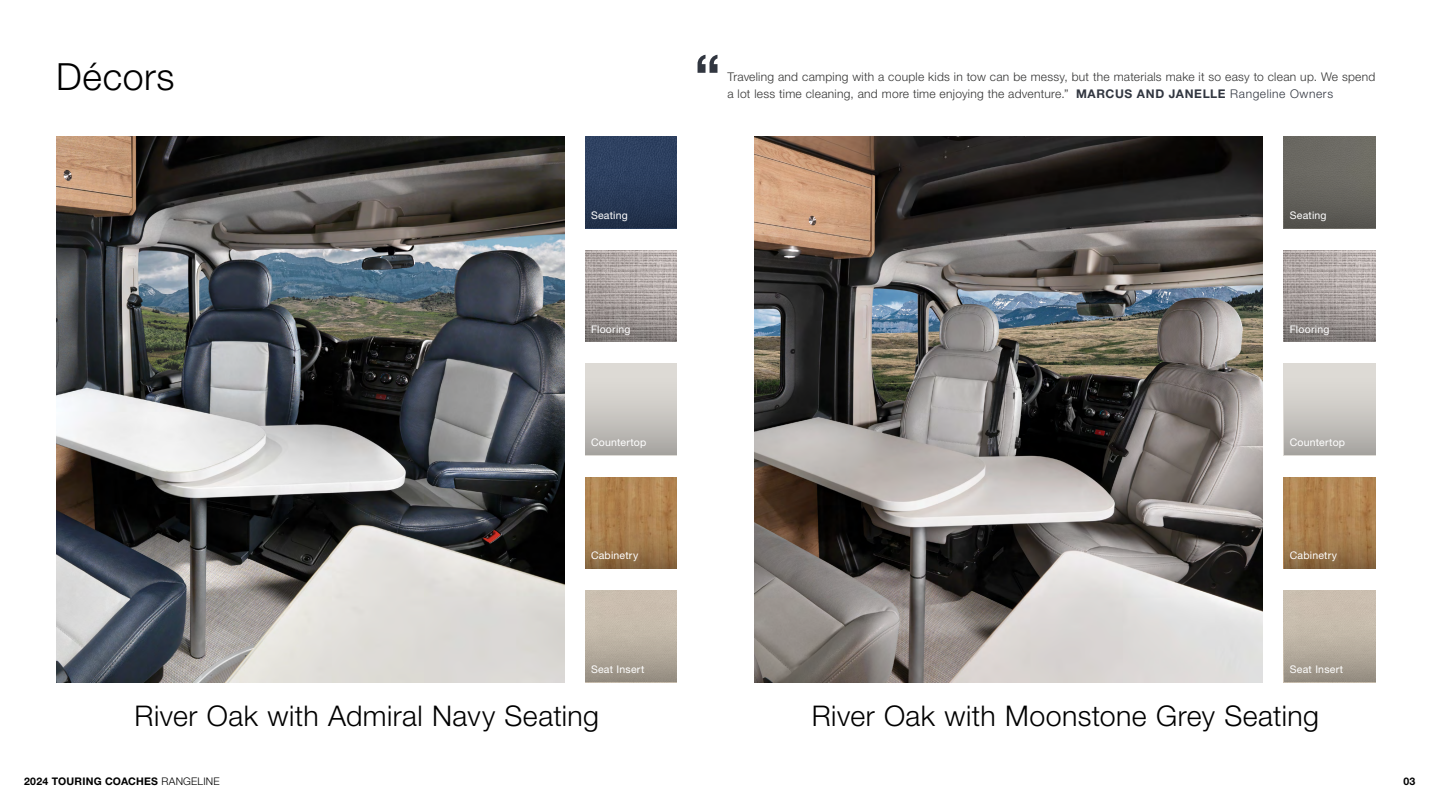
<style>
.page{position:relative;width:1440px;height:810px;background:#fff}
.page>*{position:absolute;margin:0;border:0;box-sizing:border-box;transform-origin:0 0}
.t1{font:700 56.25px "Helvetica Neue LT Std";color:#313640}
.t2{font:300 37.5px "Helvetica Neue LT Std";letter-spacing:.015em;color:#000}
.t3{font:300 28.5px "Helvetica Neue LT Std";letter-spacing:.015em;color:#000}
.t4{font:300 12px/17.2px "Helvetica Neue LT Std";letter-spacing:.02em;color:#343433}
.t5{font:10.5px "Helvetica Neue LT Std";letter-spacing:.02em;color:#fff}
.t6{font:700 10.5px "Helvetica Neue LT Std";letter-spacing:.02em;color:#000}
.s1{font-weight:700;color:#313640}
.s2{color:#313640}
.s3{font-weight:300}
</style>
<div class="page">
<img style="left:585px;top:250px;width:92px;height:31px">
<svg style="left:585px;top:281px;width:92px;height:61px;background:#9c9593"></svg>
<div style="left:585px;top:136px;width:92px;height:31px;background:#2e4161"></div>
<div style="left:585px;top:167px;width:92px;height:61px;background:linear-gradient(to bottom,#2f4364,#202f47)"></div>
<div style="left:585px;top:373px;width:92px;height:82px;background:linear-gradient(to bottom,#e4e1dc,#aaa8a4)"></div>
<img style="left:585px;top:477px;width:92px;height:92px">
<svg style="left:585px;top:516px;width:92px;height:52px;background:#9e774a"></svg>
<div style="left:585px;top:591px;width:92px;height:30px;background:#cabdae"></div>
<div style="left:585px;top:621px;width:92px;height:61px;background:linear-gradient(to bottom,#cec3b3,#978f83)"></div>
<div style="left:1284px;top:136px;width:91px;height:31px;background:#6c6a64"></div>
<div style="left:1284px;top:167px;width:91px;height:61px;background:linear-gradient(to bottom,#716f68,#55534f)"></div>
<img style="left:56px;top:136px;width:508px;height:546px">
<img style="left:755px;top:136px;width:507px;height:546px">
<img style="left:1284px;top:250px;width:91px;height:31px">
<svg style="left:1284px;top:281px;width:91px;height:61px;background:#9c9493"></svg>
<div style="left:1284px;top:373px;width:91px;height:82px;background:linear-gradient(to bottom,#e4e1dc,#aaa8a4)"></div>
<img style="left:1284px;top:477px;width:91px;height:92px">
<svg style="left:1284px;top:516px;width:91px;height:52px;background:#9e774a"></svg>
<div style="left:1284px;top:621px;width:91px;height:61px;background:linear-gradient(to bottom,#cec3b3,#978f83)"></div>
<h1 class="t1" style="left:694px;top:40px;width:28px">“</h1>
<h2 class="t2" style="left:56px;top:54px;width:120px">Décors</h2>
<p class="t4" style="left:728px;top:68px;width:649px">Traveling and camping with a couple kids in tow can be messy, but the materials make it so easy to clean up. We spend a lot less time cleaning, and more time enjoying the adventure.” <span class="s1">MARCUS AND JANELLE</span> <span class="s2">Rangeline Owners</span></p>
<p class="t5" style="left:591px;top:209px;width:38px">Seating</p>
<p class="t5" style="left:1290px;top:209px;width:38px">Seating</p>
<p class="t5" style="left:591px;top:323px;width:41px">Flooring</p>
<p class="t5" style="left:1290px;top:323px;width:41px">Flooring</p>
<p class="t5" style="left:591px;top:436px;width:57px">Countertop</p>
<p class="t5" style="left:1290px;top:436px;width:57px">Countertop</p>
<p class="t5" style="left:591px;top:549px;width:49px">Cabinetry</p>
<p class="t5" style="left:1290px;top:549px;width:49px">Cabinetry</p>
<p class="t5" style="left:591px;top:663px;width:55px">Seat Insert</p>
<p class="t5" style="left:1290px;top:663px;width:55px">Seat Insert</p>
<h3 class="t3" style="left:135px;top:698px;width:466px">River Oak with Admiral Navy Seating</h3>
<h3 class="t3" style="left:812px;top:698px;width:509px">River Oak with Moonstone Grey Seating</h3>
<p class="t6" style="left:24px;top:775px;width:197px">2024 TOURING COACHES <span class="s3">RANGELINE</span></p>
<p class="t6" style="left:1403px;top:775px;width:14px">03</p>
</div>
